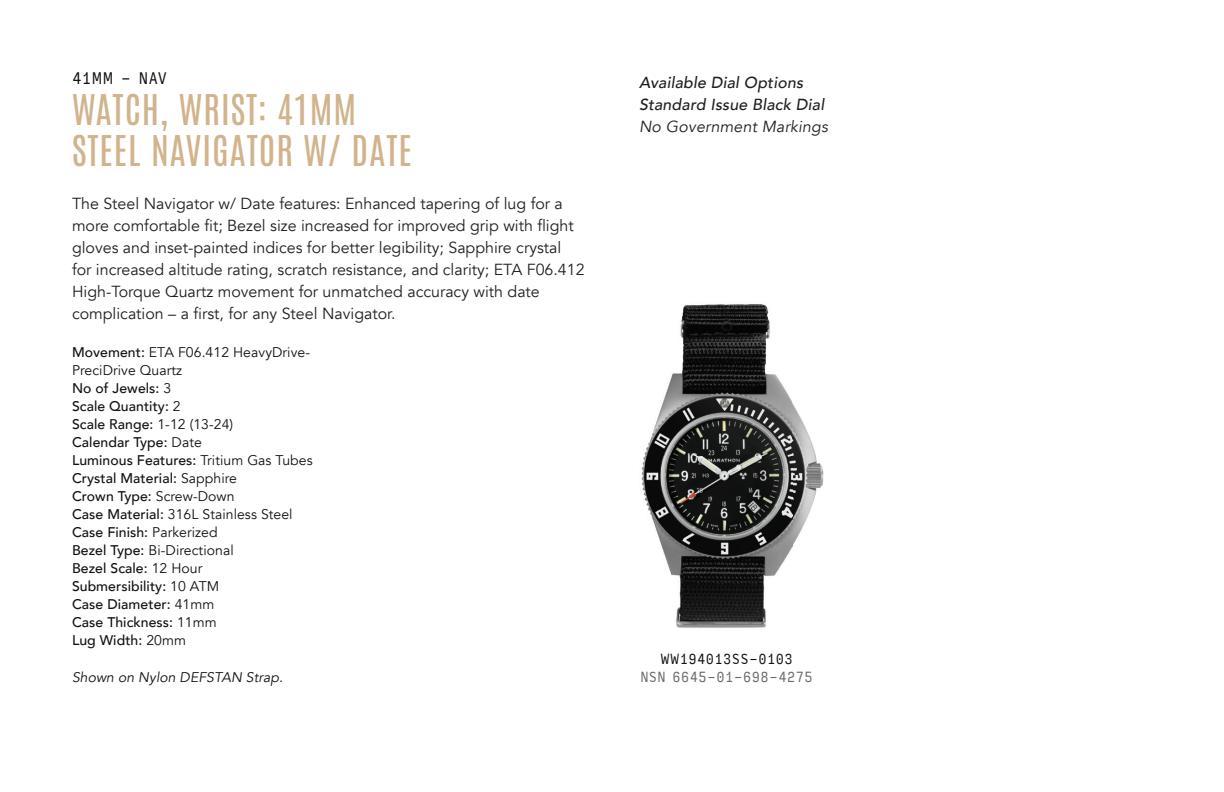
<style>
.page{position:relative;width:1224px;height:792px;background:#fff}
.page>*{position:absolute;margin:0;border:0;box-sizing:border-box;transform-origin:0 0}
.t1{font:36px/41px "Antonio";letter-spacing:.03em;color:#d1b38c}
.t2{font:16px/22px "Avenir";color:#231f20}
.t3{font:italic 500 16px/22px "Avenir";letter-spacing:.01em;color:#231f20}
.t4{font:italic 16px "Avenir";letter-spacing:.01em;color:#231f20}
.t5{font:16px "Input Sans Compressed";letter-spacing:.03em;color:#131112}
.t6{font:500 14px/18px "Avenir";letter-spacing:.005em;color:#131112}
.t7{font:italic 14px "Avenir";letter-spacing:.005em;color:#131112}
.t8{font:14px "Input Sans Compressed";letter-spacing:.03em;color:#6d6969}
.t9{font:14px "Input Sans Compressed";letter-spacing:.03em;color:#131112}
.s1{font-weight:400}
</style>
<div class="page">
<img style="left:641px;top:304px;width:183px;height:324px">
<p class="t5" style="left:72px;top:64px;width:96px">41MM - NAV</p>
<h1 class="t1" style="left:72px;top:90px;width:341px">WATCH, WRIST: 41MM<br>STEEL NAVIGATOR W/ DATE</h1>
<p class="t2" style="left:72px;top:193px;width:514px">The Steel Navigator w/ Date features: Enhanced tapering of lug for a more comfortable fit; Bezel size increased for improved grip with flight gloves and inset-painted indices for better legibility; Sapphire crystal for increased altitude rating, scratch resistance, and clarity; ETA F06.412<br>High-Torque Quartz movement for unmatched accuracy with date complication – a first, for any Steel Navigator.</p>
<p class="t6" style="left:72px;top:342px;width:242px">Movement: <span class="s1">ETA F06.412 HeavyDrive-<br>PreciDrive Quartz<br></span>No of Jewels: <span class="s1">3<br></span>Scale Quantity: <span class="s1">2<br></span>Scale Range: <span class="s1">1-12 (13-24)<br></span>Calendar Type: <span class="s1">Date<br></span>Luminous Features: <span class="s1">Tritium Gas Tubes<br></span>Crystal Material: <span class="s1">Sapphire<br></span>Crown Type: <span class="s1">Screw-Down<br></span>Case Material: <span class="s1">316L Stainless Steel<br></span>Case Finish: <span class="s1">Parkerized<br></span>Bezel Type: <span class="s1">Bi-Directional<br></span>Bezel Scale: <span class="s1">12 Hour<br></span>Submersibility: <span class="s1">10 ATM<br></span>Case Diameter: <span class="s1">41mm<br></span>Case Thickness: <span class="s1">11mm<br></span>Lug Width: <span class="s1">20mm</span></p>
<p class="t7" style="left:72px;top:669px;width:213px">Shown on Nylon DEFSTAN Strap.</p>
<p class="t3" style="left:639px;top:72px;width:187px">Available Dial Options<br>Standard Issue Black Dial</p>
<p class="t4" style="left:639px;top:117px;width:190px">No Government Markings</p>
<p class="t9" style="left:660px;top:646px;width:134px">WW194013SS-0103</p>
<p class="t8" style="left:640px;top:664px;width:174px">NSN 6645-01-698-4275</p>
</div>
